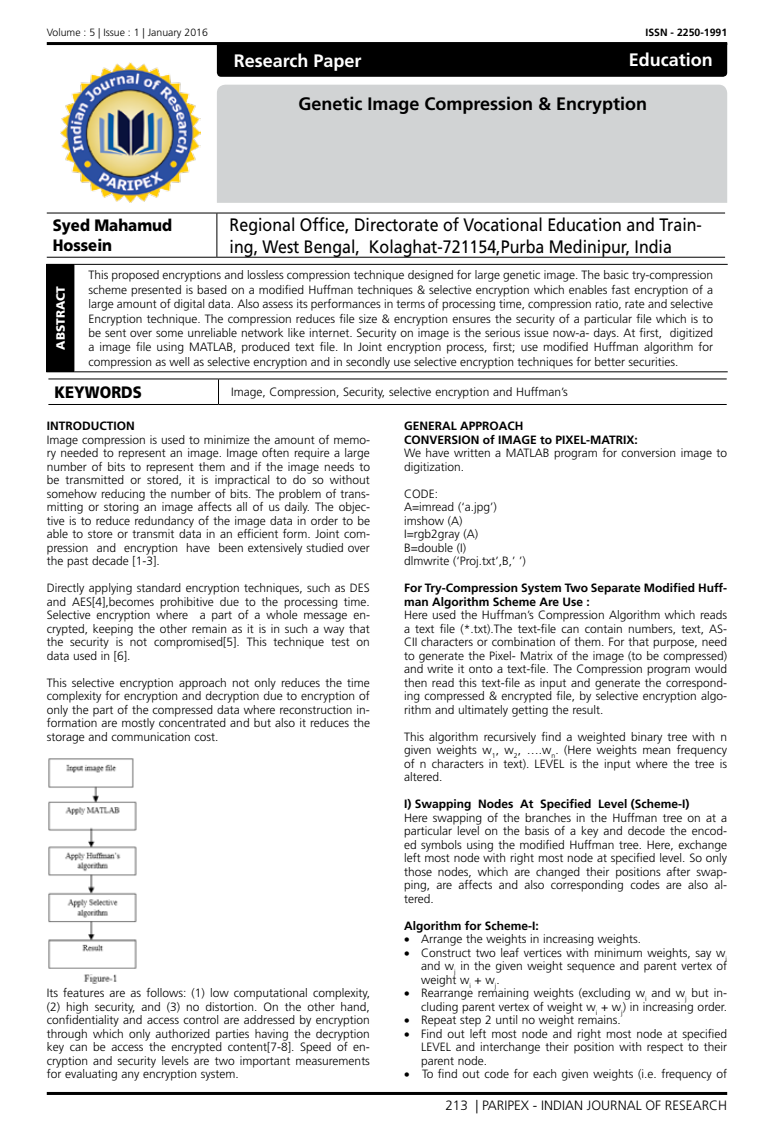
<style>
.page{position:relative;width:774px;height:1136px;background:#fff}
.page>*{position:absolute;margin:0;border:0;box-sizing:border-box;transform-origin:0 0}
.t1{font:18px/21.6px "Frutiger LT Std";color:#000;scale:.89 1}
.t2{font:700 18px "Frutiger LT Std";color:#000}
.t3{font:700 18px "Frutiger LT Std";color:#fff}
.t4{font:900 16.5px/19.8px "Frutiger LT Std";color:#000;scale:.9 1}
.t5{font:300 13.5px "Frutiger LT Std";color:#000}
.t6{font:300 12px/13.5px "Frutiger LT Std";color:#000;text-align:justify}
.t7{font:700 12px/13.5px "Frutiger LT Std";color:#000}
.t8{font:900 12px "Frutiger LT Std";color:#fff}
.t9{font:300 10.5px "Frutiger LT Std";color:#000}
.t10{font:700 10.5px "Frutiger LT Std";color:#000}
</style>
<div class="page">
<hr style="left:47px;top:42px;width:680px;height:3px;background:#000">
<hr style="left:47px;top:1091px;width:680px;height:3px;background:#000">
<div style="left:217px;top:85px;width:510px;height:118px;background:#d1d3d4"></div>
<div style="left:217px;top:45px;width:510px;height:32px;background:#000"></div>
<img style="left:61px;top:63px;width:139px;height:140px">
<hr style="left:47px;top:213px;width:170px;height:1px;background:#000">
<hr style="left:217px;top:213px;width:508px;height:1px;background:#000">
<hr style="left:216px;top:213px;width:1px;height:44px;background:#000">
<hr style="left:47px;top:257px;width:170px;height:1px;background:#000">
<hr style="left:217px;top:257px;width:508px;height:1px;background:#000">
<div style="left:47px;top:264px;width:27px;height:108px;background:#000"></div>
<hr style="left:46px;top:265px;width:1px;height:106px;background:#000">
<hr style="left:74px;top:264px;width:654px;height:1px;background:#000">
<hr style="left:74px;top:265px;width:1px;height:106px;background:#000">
<hr style="left:74px;top:371px;width:654px;height:1px;background:#000">
<hr style="left:48px;top:378px;width:170px;height:1px;background:#000">
<hr style="left:218px;top:378px;width:509px;height:1px;background:#000">
<svg style="left:218px;top:379px;width:1px;height:25px"></svg>
<hr style="left:48px;top:404px;width:170px;height:1px;background:#000">
<hr style="left:218px;top:404px;width:509px;height:1px;background:#000">
<img style="left:48px;top:758px;width:89px;height:225px">
<p class="t9" style="left:47px;top:27px;width:163px">Volume : 5 | Issue : 1 | January 2016</p>
<p class="t10" style="left:645px;top:27px;width:83px">ISSN - 2250-1991</p>
<h1 class="t3" style="left:629px;top:49px;width:86px">Education</h1>
<h1 class="t3" style="left:234px;top:50px;width:129px">Research Paper</h1>
<h1 class="t2" style="left:298px;top:93px;width:350px">Genetic Image Compression &amp; Encryption</h1>
<h2 class="t4" style="left:53px;top:216px;width:134px">Syed Mahamud<br>Hossein</h2>
<h1 class="t1" style="left:230px;top:214px;width:532px">Regional Office, Directorate of Vocational Education and Train&shy;ing, West Bengal, Kolaghat-721154,Purba Medinipur, India</h1>
<p class="t8" style="left:53px;top:350px;width:65px;rotate:-90deg">ABSTRACT</p>
<p class="t6" style="left:88px;top:268px;width:626px;line-height:14.4px">This proposed encryptions and lossless compression technique designed for large genetic image. The basic try-compression scheme presented is based on a modified Huffman techniques &amp; selective encryption which enables fast encryption of a large amount of digital data. Also assess its performances in terms of processing time, compression ratio, rate and selective Encryption technique. The compression reduces file size &amp; encryption ensures the security of a particular file which is to be sent over some unreliable network like internet. Security on image is the serious issue now-a- days. At first, digitized a image file using MATLAB, produced text file. In Joint encryption process, first; use modified Huffman algorithm for compression as well as selective encryption and in secondly use selective encryption techniques for better securities.</p>
<h2 class="t4" style="left:54px;top:382px;width:99px">KEYWORDS</h2>
<p class="t6" style="left:231px;top:385px;width:338px">Image, Compression, Security, selective encryption and Huffman’s</p>
<p class="t7" style="left:47px;top:419px;width:90px">INTRODUCTION</p>
<p class="t6" style="left:47px;top:433px;width:325px">Image compression is used to minimize the amount of memo&shy;ry needed to represent an image. Image often require a large number of bits to represent them and if the image needs to be transmitted or stored, it is impractical to do so without somehow reducing the number of bits. The problem of trans&shy;mitting or storing an image affects all of us daily. The objec&shy;tive is to reduce redundancy of the image data in order to be able to store or transmit data in an efficient form. Joint com&shy;pression and encryption have been extensively studied over the past decade [1-3].</p>
<p class="t6" style="left:47px;top:581px;width:325px">Directly applying standard encryption techniques, such as DES and AES[4],becomes prohibitive due to the processing time.<br>Selective encryption where a part of a whole message en&shy;crypted, keeping the other remain as it is in such a way that the security is not compromised[5]. This technique test on data used in [6].</p>
<p class="t6" style="left:47px;top:676px;width:325px">This selective encryption approach not only reduces the time complexity for encryption and decryption due to encryption of only the part of the compressed data where reconstruction in&shy;formation are mostly concentrated and but also it reduces the storage and communication cost.</p>
<p class="t7" style="left:404px;top:419px;width:235px">GENERAL APPROACH<br>CONVERSION of IMAGE to PIXEL-MATRIX:</p>
<p class="t6" style="left:404px;top:446px;width:325px">We have written a MATLAB program for conversion image to digitization.</p>
<p class="t6" style="left:404px;top:487px;width:123px;text-align:left">CODE:<br>A=imread (‘a.jpg’) imshow (A)<br>I=rgb2gray (A)<br>B=double (I)<br>dlmwrite (‘Proj.txt’,B,’ ’)</p>
<p class="t7" style="left:404px;top:581px;width:325px">For Try-Compression System Two Separate Modified Huff&shy;man Algorithm Scheme Are Use :</p>
<p class="t6" style="left:404px;top:608px;width:325px">Here used the Huffman’s Compression Algorithm which reads a text file (*.txt).The text-file can contain numbers, text, AS-CII characters or combination of them. For that purpose, need to generate the Pixel- Matrix of the image (to be compressed) and write it onto a text-file. The Compression program would then read this text-file as input and generate the correspond&shy;ing compressed &amp; encrypted file, by selective encryption algo&shy;rithm and ultimately getting the result.</p>
<p class="t6" style="left:404px;top:730px;width:325px">This algorithm recursively find a weighted binary tree with n given weights w<sub>1</sub>, w<sub>2</sub>, ….w<sub>n</sub>. (Here weights mean frequency of n characters in text). LEVEL is the input where the tree is altered.</p>
<p class="t7" style="left:404px;top:797px;width:287px">I) Swapping Nodes At Specified Level (Scheme-I)</p>
<p class="t6" style="left:404px;top:811px;width:325px">Here swapping of the branches in the Huffman tree on at a particular level on the basis of a key and decode the encod&shy;ed symbols using the modified Huffman tree. Here, exchange left most node with right most node at specified level. So only those nodes, which are changed their positions after swap&shy;ping, are affects and also corresponding codes are also al&shy;tered.</p>
<p class="t7" style="left:404px;top:918px;width:136px">Algorithm for Scheme-I:</p>
<p class="t6" style="left:404px;top:932px;width:239px">• Arrange the weights in increasing weights.</p>
<p class="t6" style="left:421px;top:946px;width:308px;text-indent:-17px">• Construct two leaf vertices with minimum weights, say w<sub>i </sub>and w<sub>j</sub> in the given weight sequence and parent vertex of weight w<sub>i</sub> + w<sub>j</sub>.</p>
<p class="t6" style="left:404px;top:986px;width:325px;text-align:right">• Rearrange remaining weights (excluding w<sub>i</sub> and w<sub>j</sub> but in&shy;cluding parent vertex of weight w<sub>i</sub> + w<sub>j</sub>) in increasing order.</p>
<p class="t6" style="left:404px;top:1013px;width:218px">• Repeat step 2 until no weight remains.</p>
<p class="t6" style="left:421px;top:1027px;width:308px;text-indent:-17px">• Find out left most node and right most node at specified LEVEL and interchange their position with respect to their parent node.</p>
<p class="t6" style="left:404px;top:1067px;width:325px">• To find out code for each given weights (i.e. frequency of</p>
<p class="t6" style="left:47px;top:986px;width:325px">Its features are as follows: (1) low computational complexity, (2) high security, and (3) no distortion. On the other hand, confidentiality and access control are addressed by encryption through which only authorized parties having the decryption key can be access the encrypted content[7-8]. Speed of en&shy;cryption and security levels are two important measurements for evaluating any encryption system.</p>
<p class="t5" style="left:445px;top:1097px;width:283px">213 | PARIPEX - INDIAN JOURNAL OF RESEARCH</p>
</div>
